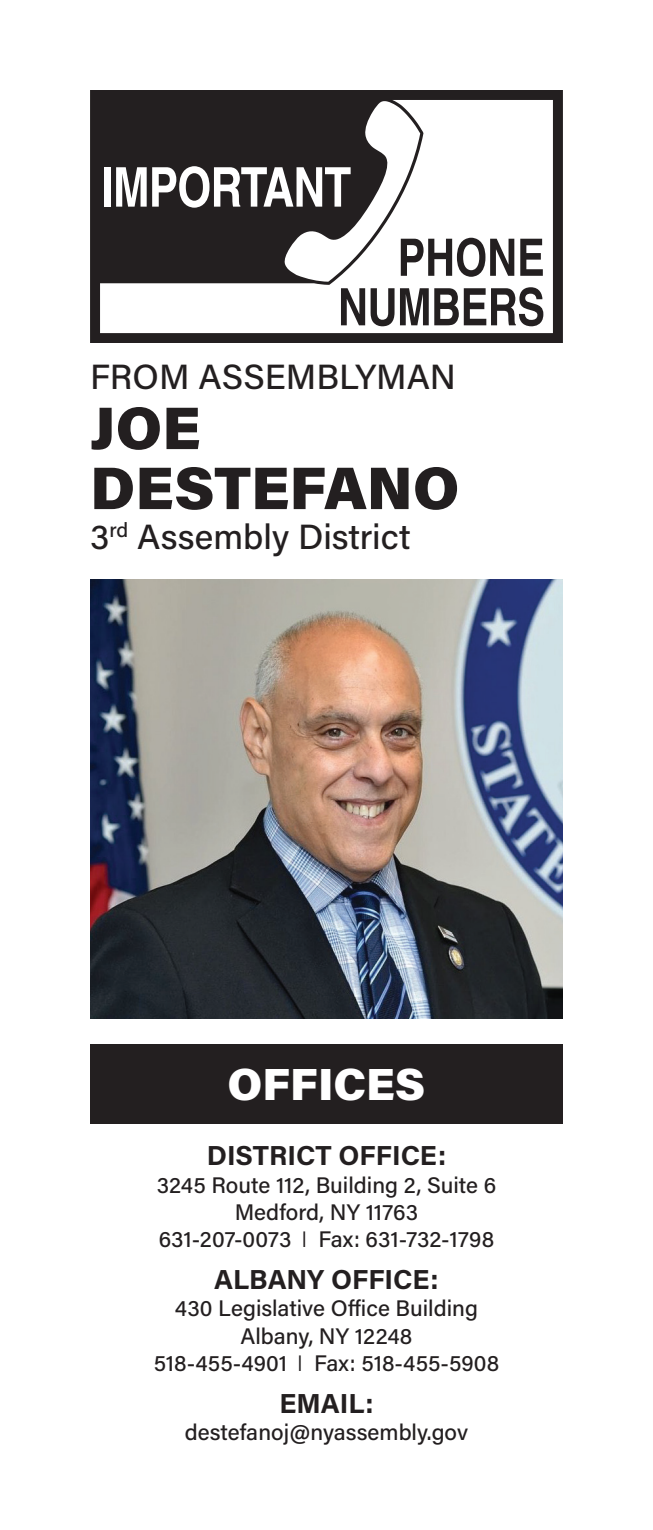
<style>
.page{position:relative;width:653px;height:1530px;background:#fff}
.page>*{position:absolute;margin:0;border:0;box-sizing:border-box;transform-origin:0 0}
.t1{font:900 60px/60px "Acumin Pro";color:#231f20}
.t2{font:900 45px "Acumin Pro";letter-spacing:.005em;color:#fff}
.t3{font:500 35px "Acumin Pro";color:#231f20}
.t4{font:700 27.5px "Acumin Pro";color:#231f20}
.t5{font:500 22.5px/27.5px "Acumin Pro";color:#231f20;text-align:center}
</style>
<div class="page">
<svg style="left:90px;top:90px;width:472px;height:253px;fill:#231f20"></svg>
<div style="left:104px;top:167px;width:7px;height:40px;background:#fff"></div>
<svg style="left:116px;top:166px;width:234px;height:42px"></svg>
<svg style="left:400px;top:238px;width:114px;height:39px"></svg>
<svg style="left:520px;top:239px;width:22px;height:37px"></svg>
<svg style="left:341px;top:288px;width:53px;height:38px"></svg>
<svg style="left:400px;top:288px;width:28px;height:37px"></svg>
<svg style="left:434px;top:287px;width:109px;height:39px"></svg>
<div style="left:90px;top:1044px;width:472px;height:79px;background:#231f20"></div>
<img style="left:90px;top:579px;width:472px;height:439px">
<h3 class="t3" style="left:90px;top:353px;width:367px">FROM ASSEMBLYMAN</h3>
<h1 class="t1" style="left:90px;top:395px;width:371px">JOE<br>DESTEFANO</h1>
<h3 class="t3" style="left:90px;top:513px;width:322px">3<sup>rd</sup> Assembly District</h3>
<h2 class="t2" style="left:227px;top:1052px;width:199px">OFFICES</h2>
<p class="t4" style="left:207px;top:1136px;width:241px">DISTRICT OFFICE:</p>
<p class="t5" style="left:157px;top:1170px;width:341px">3245 Route 112, Building 2, Suite 6<br>Medford, NY 11763<br>631-207-0073 ❘ Fax: 631-732-1798</p>
<p class="t4" style="left:214px;top:1260px;width:226px">ALBANY OFFICE:</p>
<p class="t5" style="left:154px;top:1294px;width:347px">430 Legislative Office Building<br>Albany, NY 12248<br>518-455-4901 ❘ Fax: 518-455-5908</p>
<p class="t4" style="left:279px;top:1384px;width:95px">EMAIL:</p>
<p class="t5" style="left:185px;top:1417px;width:285px">destefanoj@nyassembly.gov</p>
</div>
